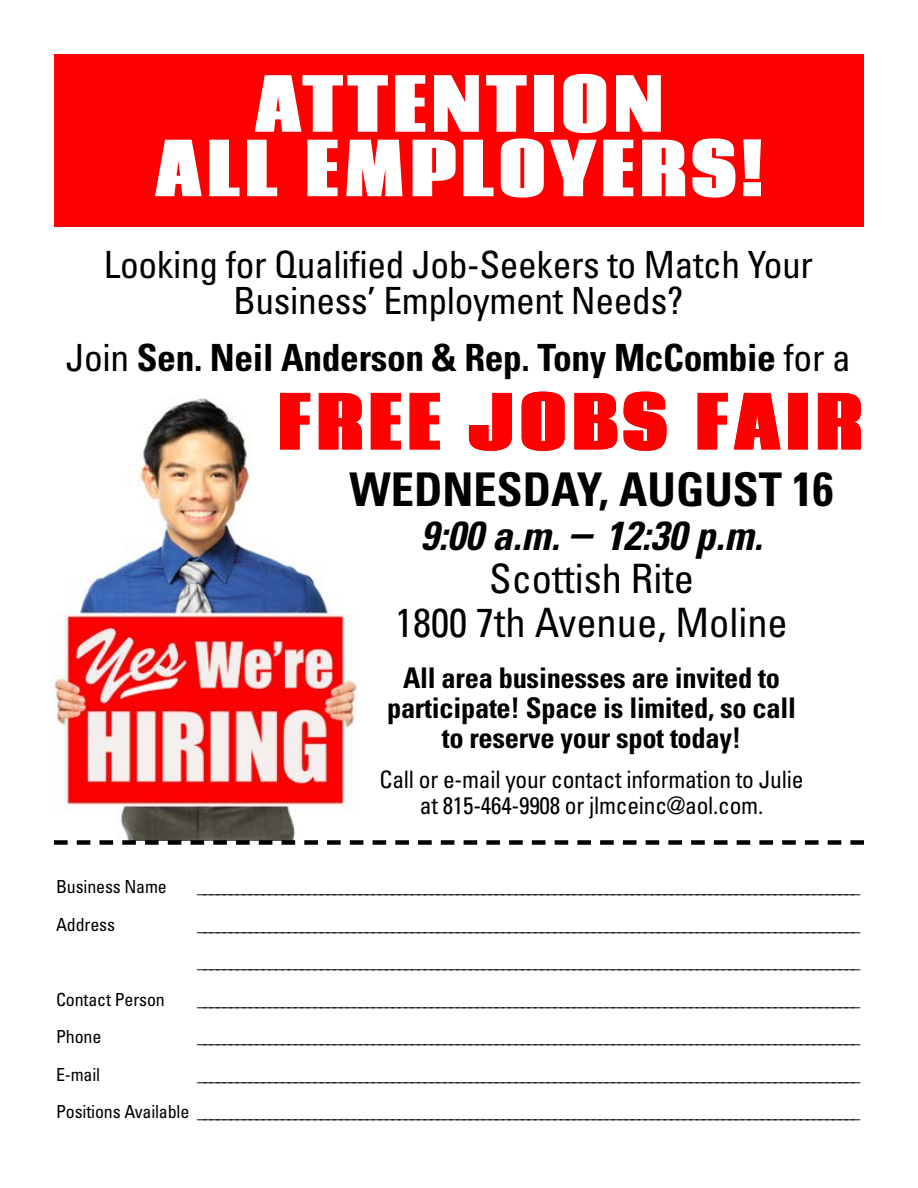
<style>
.page{position:relative;width:918px;height:1188px;background:#fff}
.page>*{position:absolute;margin:0;border:0;box-sizing:border-box;transform-origin:0 0}
.t1{font:800 72.6px "Coda";letter-spacing:.075em;color:#fff;scale:.82 1}
.t2{font:700 condensed 46.5px "Univers";color:#000}
.t3{font:condensed 40.5px "Univers";color:#000}
.t4{font:italic 700 condensed 40.5px "Univers";color:#000}
.t5{font:condensed 37.5px/36px "Univers";letter-spacing:-.01em;color:#000;text-align:center}
.t6{font:700 condensed 37.5px "Univers";letter-spacing:-.01em;color:#000}
.t7{font:700 condensed 28.5px/30px "Univers";letter-spacing:-.01em;color:#000;text-align:center}
.t8{font:condensed 24px "Univers";letter-spacing:-.01em;color:#000}
.t9{font:condensed 18px "Univers";letter-spacing:-.01em;color:#000}
.s1{font-weight:400}
.s2{font-size:47.85px}
.s3{font-family:"Roboto"}
</style>
<div class="page">
<img style="left:53px;top:398px;width:303px;height:442px">
<div style="left:54px;top:54px;width:810px;height:173px;background:#fe0000"></div>
<svg style="left:54px;top:840px;width:810px;height:5px"></svg>
<svg style="left:280px;top:392px;width:242px;height:59px"></svg>
<img style="left:522px;top:392px;width:339px;height:59px">
<p class="t1" style="left:254px;top:38px;width:501px">ATTENTION</p>
<p class="t1" style="left:155px;top:102px;width:744px">ALL EMPLOYERS!</p>
<p class="t5" style="left:104px;top:246px;width:711px">Looking for Qualified Job-Seekers to Match Your<br>Business’ Employment Needs?</p>
<p class="t6" style="left:66px;top:334px;width:787px"><span class="s1">Join</span> Sen. Neil Anderson &amp; Rep. Tony McCombie <span class="s1">for a</span></p>
<p class="t2" style="left:350px;top:461px;width:485px">WEDNESDAY, AUGUST <span class="s2">16</span></p>
<p class="t4" style="left:420px;top:510px;width:344px">9:00 a.m. <span class="s3">—</span> 12:30 p.m.</p>
<p class="t3" style="left:489px;top:553px;width:206px">Scottish Rite</p>
<p class="t3" style="left:395px;top:597px;width:394px">1800 7th Avenue, Moline</p>
<p class="t7" style="left:387px;top:663px;width:411px">All area businesses are invited to participate! Space is limited, so call</p>
<p class="t7" style="left:442px;top:723px;width:301px">to reserve your spot today!</p>
<p class="t9" style="left:56px;top:876px;width:112px">Business Name</p>
<p class="t9" style="left:56px;top:913px;width:60px">Address</p>
<p class="t9" style="left:56px;top:988px;width:110px">Contact Person</p>
<p class="t9" style="left:56px;top:1026px;width:47px">Phone</p>
<p class="t8" style="left:380px;top:764px;width:425px">Call or e-mail your contact information to Julie</p>
<p class="t8" style="left:420px;top:790px;width:345px">at 815-464-9908 or jlmceinc@aol.com.</p>
<p class="t9" style="left:197px;top:876px;width:665px">______________________________________________________________________________________________________</p>
<p class="t9" style="left:197px;top:913px;width:665px">______________________________________________________________________________________________________</p>
<p class="t9" style="left:197px;top:951px;width:665px">______________________________________________________________________________________________________</p>
<p class="t9" style="left:197px;top:988px;width:665px">______________________________________________________________________________________________________</p>
<p class="t9" style="left:197px;top:1026px;width:665px">______________________________________________________________________________________________________</p>
<p class="t9" style="left:56px;top:1063px;width:46px">E-mail</p>
<p class="t9" style="left:197px;top:1063px;width:665px">______________________________________________________________________________________________________</p>
<p class="t9" style="left:56px;top:1101px;width:806px">Positions Available ______________________________________________________________________________________________________</p>
</div>
